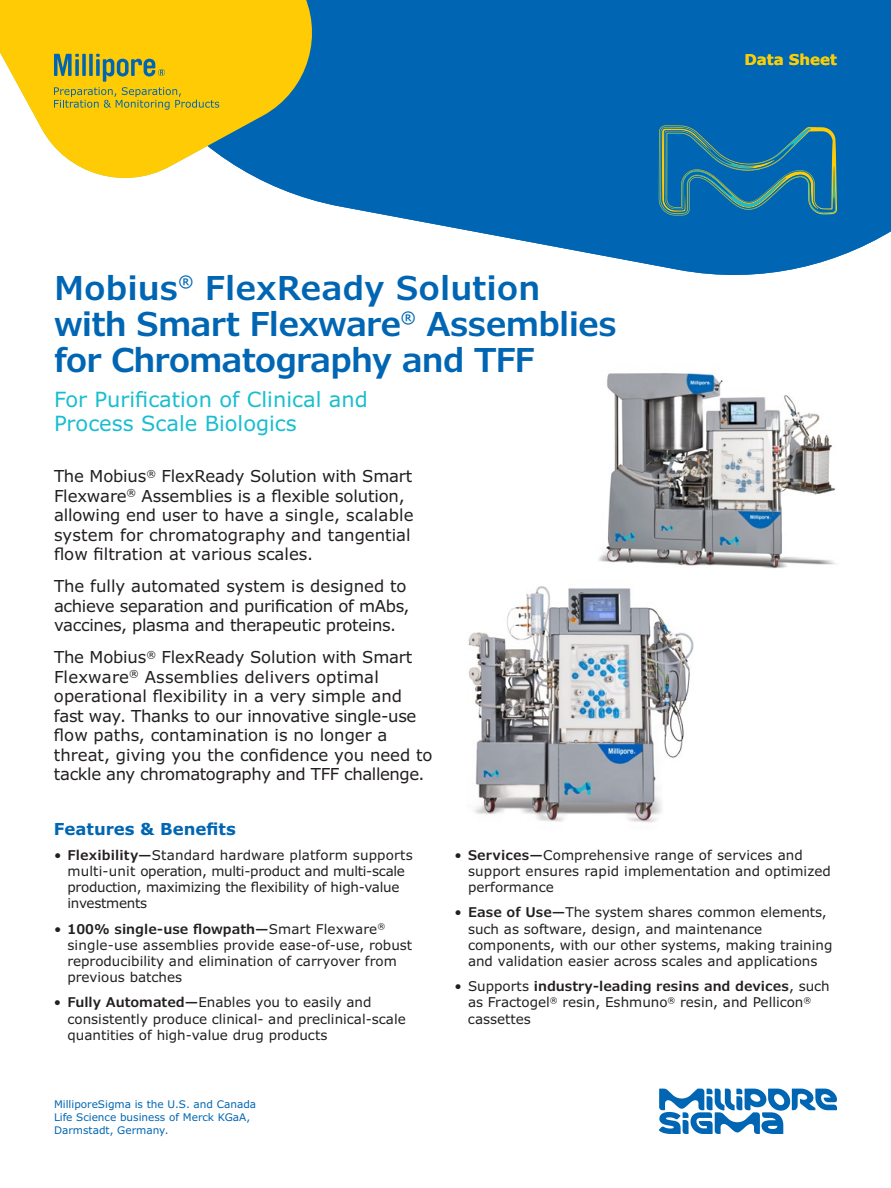
<style>
.page{position:relative;width:891px;height:1188px;background:#fff}
.page>*{position:absolute;margin:0;border:0;box-sizing:border-box;transform-origin:0 0}
.t1{font:600 33px/36px "Verdana Pro";letter-spacing:-.025em;color:#0066b3}
.t2{font:21px/24px "Verdana Pro";color:#18becf}
.t3{font:16.5px/19.5px "Verdana Pro";letter-spacing:-.01em;color:#231f20}
.t4{font:700 16.5px "Verdana Pro";color:#0066b3}
.t5{font:700 15px "Verdana Pro";color:#ffcb04}
.t6{font:13.5px/16.2px "Verdana Pro";color:#231f20}
.t7{font:13.5px/16.2px "Verdana Pro";letter-spacing:-.02em;color:#231f20}
.t8{font:10.5px/12.6px "Verdana Pro";color:#0066b3}
.s1{font-weight:600}
</style>
<div class="page">
<svg style="left:286px;top:0;width:605px;height:275px;background:#217abd"></svg>
<svg style="left:656px;top:125px;width:181px;height:91px;background:#1a74a2"></svg>
<svg style="left:0;top:0;width:325px;height:191px;fill:#ffcb04"></svg>
<svg style="left:53px;top:54px;width:166px;height:60px;background:#d2b922"></svg>
<img style="left:598px;top:373px;width:238px;height:196px">
<img style="left:468px;top:586px;width:226px;height:237px">
<svg style="left:659px;top:1089px;width:178px;height:45px"></svg>
<p class="t5" style="left:744px;top:50px;width:94px">Data Sheet</p>
<h1 class="t1" style="left:54px;top:271px;width:564px">Mobius<sup>®</sup> FlexReady Solution with Smart Flexware<sup>®</sup> Assemblies for Chromatography and TFF</h1>
<h2 class="t2" style="left:54px;top:388px;width:315px">For Purification of Clinical and<br>Process Scale Biologics</h2>
<p class="t3" style="left:54px;top:467px;width:361px">The Mobius<sup>®</sup> FlexReady Solution with Smart Flexware<sup>®</sup> Assemblies is a flexible solution, allowing end user to have a single, scalable system for chromatography and tangential flow filtration at various scales.</p>
<p class="t3" style="left:54px;top:577px;width:357px">The fully automated system is designed to achieve separation and purification of mAbs, vaccines, plasma and therapeutic proteins.</p>
<p class="t3" style="left:54px;top:648px;width:380px">The Mobius<sup>®</sup> FlexReady Solution with Smart Flexware<sup>®</sup> Assemblies delivers optimal operational flexibility in a very simple and fast way. Thanks to our innovative single-use flow paths, contamination is no longer a threat, giving you the confidence you need to tackle any chromatography and TFF challenge.</p>
<p class="t4" style="left:54px;top:818px;width:183px">Features &amp; Benefits</p>
<p class="t7" style="left:68px;top:847px;width:347px;text-indent:-14px">• <span class="s1">Flexibility—</span>Standard hardware platform supports multi-unit operation, multi-product and multi-scale production, maximizing the flexibility of high-value investments</p>
<p class="t6" style="left:67px;top:921px;width:346px;text-indent:-13px">• <span class="s1">100% single-use flowpath—</span>Smart Flexware<sup>® </sup>single-use assemblies provide ease-of-use, robust reproducibility and elimination of carryover from previous batches</p>
<p class="t6" style="left:67px;top:995px;width:340px;text-indent:-14px">• <span class="s1">Fully Automated—</span>Enables you to easily and consistently produce clinical- and preclinical-scale quantities of high-value drug products</p>
<p class="t6" style="left:468px;top:847px;width:364px;text-indent:-14px">• <span class="s1">Services—</span>Comprehensive range of services and support ensures rapid implementation and optimized performance</p>
<p class="t6" style="left:468px;top:905px;width:366px;text-indent:-14px">• <span class="s1">Ease of Use—</span>The system shares common elements, such as software, design, and maintenance components, with our other systems, making training and validation easier across scales and applications</p>
<p class="t6" style="left:468px;top:978px;width:363px;text-indent:-13px">• Supports <span class="s1">industry-leading resins and devices</span>, such as Fractogel<sup>®</sup> resin, Eshmuno<sup>®</sup> resin, and Pellicon<sup>® </sup>cassettes</p>
<p class="t8" style="left:54px;top:1098px;width:204px">MilliporeSigma is the U.S. and Canada<br>Life Science business of Merck KGaA,<br>Darmstadt, Germany.</p>
</div>
